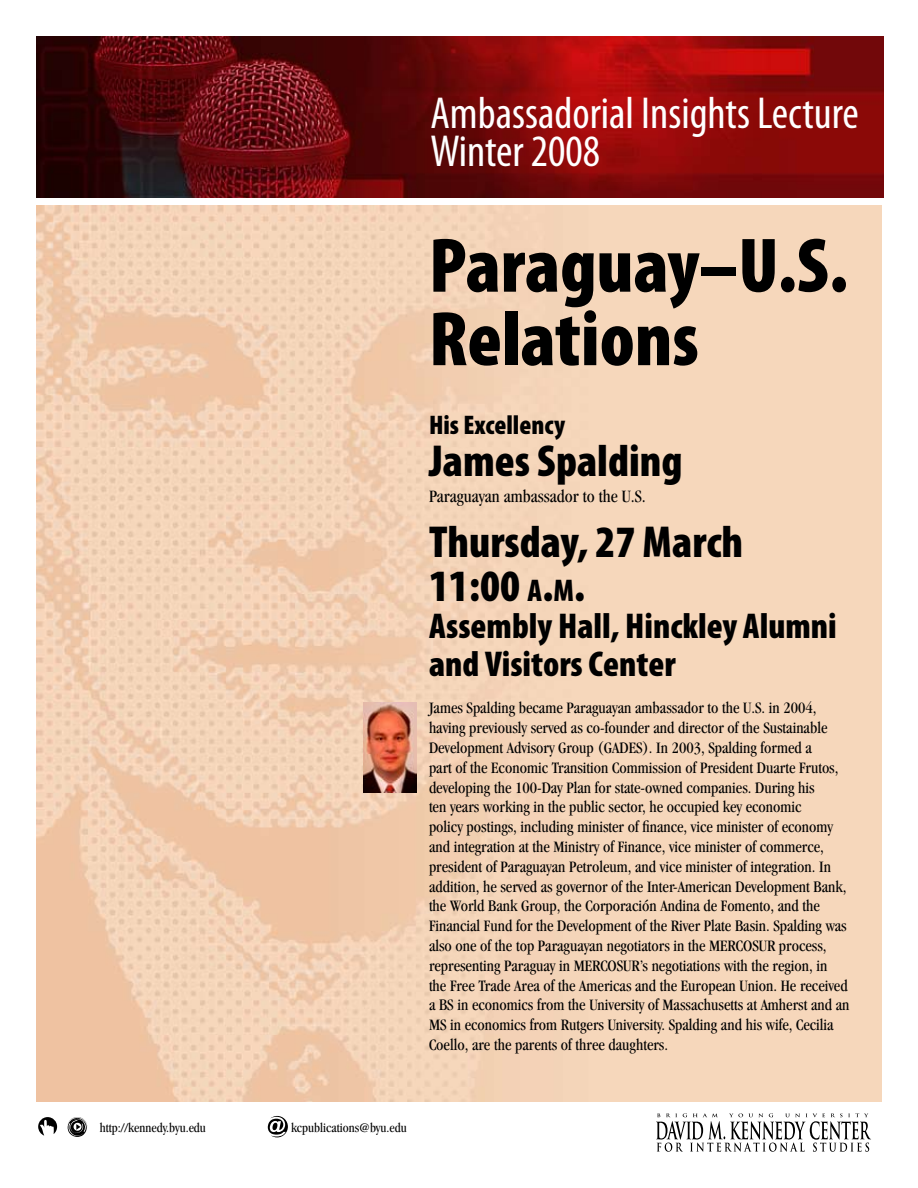
<style>
.page{position:relative;width:918px;height:1188px;background:#fff}
.page>*{position:absolute;margin:0;border:0;box-sizing:border-box;transform-origin:0 0}
.t1{font:900 condensed 78px/73.5px "Myriad Pro";color:#000}
.t2{font:900 condensed 45px/43.5px "Myriad Pro";color:#000}
.t3{font:condensed 45px/38.1px "Myriad Pro";color:#fff}
.t4{font:900 condensed 36px/37.5px "Myriad Pro";color:#000}
.t5{font:900 condensed 27px "Myriad Pro";color:#000}
.t6{font:condensed 18px "Garamond";color:#000}
.t7{font:condensed 16.5px/19.8px "Garamond";color:#000}
.t8{font:condensed 13.5px "Garamond";color:#000}
.s1{font-size:31.5px}
.s2{font-style:inherit}
</style>
<div class="page">
<img style="left:36px;top:36px;width:847px;height:162px">
<img style="left:36px;top:206px;width:846px;height:896px">
<svg style="left:656px;top:1113px;width:215px;height:39px"></svg>
<svg style="left:38px;top:1117px;width:19px;height:19px"></svg>
<svg style="left:268px;top:1116px;width:19px;height:21px"></svg>
<svg style="left:67px;top:1117px;width:20px;height:20px"></svg>
<img style="left:363px;top:703px;width:54px;height:90px">
<h2 class="t3" style="left:430px;top:94px;width:430px">Ambassadorial Insights Lecture<br>Winter 2008</h2>
<h1 class="t1" style="left:429px;top:230px;width:421px">Paraguay–U.S.<br>Relations</h1>
<h3 class="t5" style="left:429px;top:410px;width:138px">His Excellency</h3>
<h2 class="t2" style="left:429px;top:439px;width:255px">James Spalding</h2>
<p class="t6" style="left:429px;top:486px;width:218px">Paraguayan ambassador to the U.S.</p>
<h2 class="t2" style="left:429px;top:521px;width:316px">Thursday, 27 March<br>11:00 <span class="s1">a</span><span class="s2">.</span><span class="s1">m</span><span class="s2">.</span></h2>
<h3 class="t4" style="left:429px;top:608px;width:409px">Assembly Hall, Hinckley Alumni and Visitors Center</h3>
<p class="t7" style="left:429px;top:698px;width:422px">James Spalding became Paraguayan ambassador to the U.S. in 2004, having previously served as co-founder and director of the Sustainable Development Advisory Group (GADES). In 2003, Spalding formed a<br>part of the Economic Transition Commission of President Duarte Frutos, developing the 100-Day Plan for state-owned companies. During his<br>ten years working in the public sector, he occupied key economic<br>policy postings, including minister of finance, vice minister of economy and integration at the Ministry of Finance, vice minister of commerce, president of Paraguayan Petroleum, and vice minister of integration. In addition, he served as governor of the Inter-American Development Bank, the World Bank Group, the Corporación Andina de Fomento, and the Financial Fund for the Development of the River Plate Basin. Spalding was also one of the top Paraguayan negotiators in the MERCOSUR process, representing Paraguay in MERCOSUR’s negotiations with the region, in<br>the Free Trade Area of the Americas and the European Union. He received a BS in economics from the University of Massachusetts at Amherst and an MS in economics from Rutgers University. Spalding and his wife, Cecilia Coello, are the parents of three daughters.</p>
<p class="t8" style="left:100px;top:1120px;width:108px">http://kennedy.byu.edu</p>
<p class="t8" style="left:291px;top:1120px;width:117px">kcpublications@byu.edu</p>
</div>
